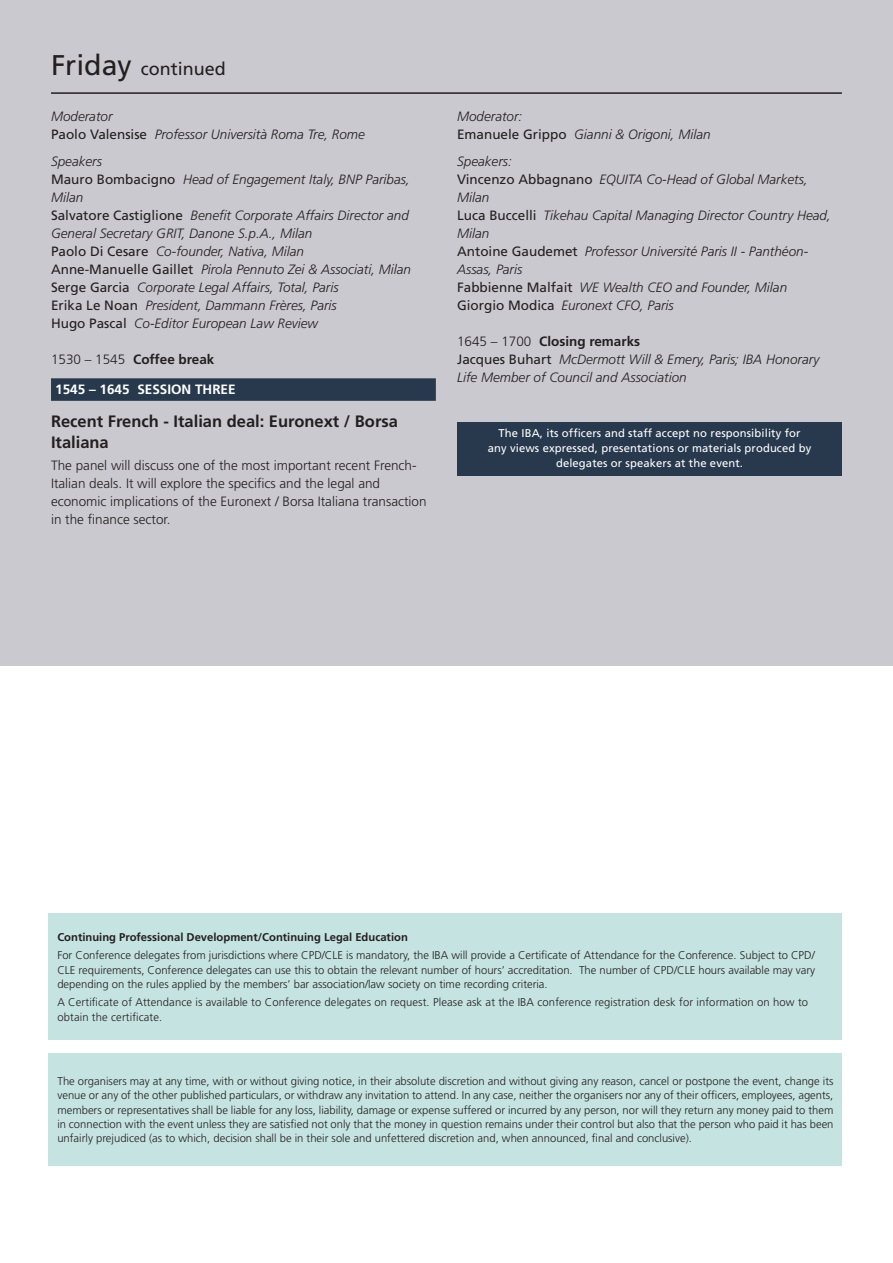
<style>
.page{position:relative;width:893px;height:1263px;background:#fff}
.page>*{position:absolute;margin:0;border:0;box-sizing:border-box;transform-origin:0 0}
.t1{font:18px "Frutiger";color:#231f20}
.t2{font:700 16.5px/21px "Frutiger";color:#231f20}
.t3{font:italic 300 13.5px/18px "Frutiger";color:#231f20}
.t4{font:300 13.5px/18px "Frutiger";color:#231f20}
.t5{font:700 13.5px "Frutiger";color:#fff}
.t6{font:700 13.5px "Frutiger CE";color:#231f20}
.t7{font:300 11.25px/14.2px "Frutiger";letter-spacing:.01em;color:#231f20;text-align:justify}
.t8{font:11.25px/15px "Frutiger";letter-spacing:.01em;color:#fff;text-align:center}
.t9{font:700 11.25px "Frutiger";color:#231f20}
.s1{font-size:28.5px}
.s2{font-weight:400;font-style:normal}
.s3{font-family:"Frutiger";font-weight:300}
.s4{font-family:"Frutiger CE";font-weight:400;font-style:normal}
.s5{font-style:normal}
.s6{font-weight:700;font-style:normal}
</style>
<div class="page">
<div style="left:0;top:0;width:893px;height:665px;background:#cac9d0"></div>
<hr style="left:51px;top:92px;width:791px;height:2px;background:#231f20">
<div style="left:457px;top:422px;width:385px;height:53px;background:#28394e"></div>
<div style="left:49px;top:913px;width:793px;height:126px;background:#c5e3e0"></div>
<div style="left:49px;top:1053px;width:793px;height:112px;background:#c5e3e0"></div>
<div style="left:51px;top:378px;width:385px;height:23px;background:#28394e"></div>
<h1 class="t1" style="left:51px;top:58px;width:176px"><span class="s1">Friday</span> continued</h1>
<p class="t3" style="left:51px;top:107px;width:315px">Moderator<br><span class="s2">Paolo Valensise</span> Professor Università Roma Tre, Rome</p>
<p class="t3" style="left:51px;top:152px;width:362px">Speakers<br><span class="s2">Mauro Bombacigno</span> Head of Engagement Italy, BNP Paribas, Milan<br><span class="s2">Salvatore Castiglione</span> Benefit Corporate Affairs Director and General Secretary GRIT, Danone S.p.A., Milan<br><span class="s2">Paolo Di Cesare</span> Co-founder, Nativa, Milan<br><span class="s2">Anne-Manuelle Gaillet</span> Pirola Pennuto Zei &amp; Associati, Milan <span class="s2">Serge Garcia</span> Corporate Legal Affairs, Total, Paris<br><span class="s2">Erika Le Noan</span> President, Dammann Frères, Paris<br><span class="s2">Hugo Pascal</span> Co-Editor European Law Review</p>
<p class="t6" style="left:51px;top:351px;width:165px"><span class="s3">1530 – 1545</span> Coffee break</p>
<p class="t5" style="left:55px;top:382px;width:182px">1545 – 1645 SESSION THREE</p>
<h2 class="t2" style="left:51px;top:411px;width:348px">Recent French - Italian deal: Euronext / Borsa<br>Italiana</h2>
<p class="t4" style="left:51px;top:457px;width:377px">The panel will discuss one of the most important recent French-Italian deals. It will explore the specifics and the legal and economic implications of the Euronext / Borsa Italiana transaction in the finance sector.</p>
<p class="t3" style="left:457px;top:107px;width:255px">Moderator:<br><span class="s4">Emanuele Grippo</span> Gianni &amp; Origoni, Milan</p>
<p class="t3" style="left:457px;top:152px;width:375px">Speakers:<br><span class="s2">Vincenzo Abbagnano</span> EQUITA Co-Head of Global Markets, Milan<br><span class="s2">Luca Buccelli</span> Tikehau Capital Managing Director Country Head, Milan<br><span class="s2">Antoine Gaudemet</span> Professor Université Paris II - Panthéon-Assas, Paris<br><span class="s2">Fabbienne Malfait</span> WE Wealth CEO and Founder, Milan <span class="s2">Giorgio Modica</span> Euronext CFO, Paris</p>
<p class="t3" style="left:457px;top:332px;width:364px"><span class="s5">1645 – 1700</span> <span class="s6">Closing remarks<br></span><span class="s2">Jacques Buhart</span> McDermott Will &amp; Emery, Paris; IBA Honorary<br>Life Member of Council and Association</p>
<p class="t8" style="left:488px;top:426px;width:325px">The IBA, its officers and staff accept no responsibility for any views expressed, presentations or materials produced by delegates or speakers at the event.</p>
<p class="t9" style="left:57px;top:930px;width:352px">Continuing Professional Development/Continuing Legal Education</p>
<p class="t7" style="left:57px;top:948px;width:759px">For Conference delegates from jurisdictions where CPD/CLE is mandatory, the IBA will provide a Certificate of Attendance for the Conference. Subject to CPD/ CLE requirements, Conference delegates can use this to obtain the relevant number of hours’ accreditation. The number of CPD/CLE hours available may vary depending on the rules applied by the members’ bar association/law society on time recording criteria.</p>
<p class="t7" style="left:57px;top:995px;width:752px">A Certificate of Attendance is available to Conference delegates on request. Please ask at the IBA conference registration desk for information on how to obtain the certificate.</p>
<p class="t7" style="left:57px;top:1074px;width:778px">The organisers may at any time, with or without giving notice, in their absolute discretion and without giving any reason, cancel or postpone the event, change its venue or any of the other published particulars, or withdraw any invitation to attend. In any case, neither the organisers nor any of their officers, employees, agents, members or representatives shall be liable for any loss, liability, damage or expense suffered or incurred by any person, nor will they return any money paid to them in connection with the event unless they are satisfied not only that the money in question remains under their control but also that the person who paid it has been unfairly prejudiced (as to which, decision shall be in their sole and unfettered discretion and, when announced, final and conclusive).</p>
</div>
